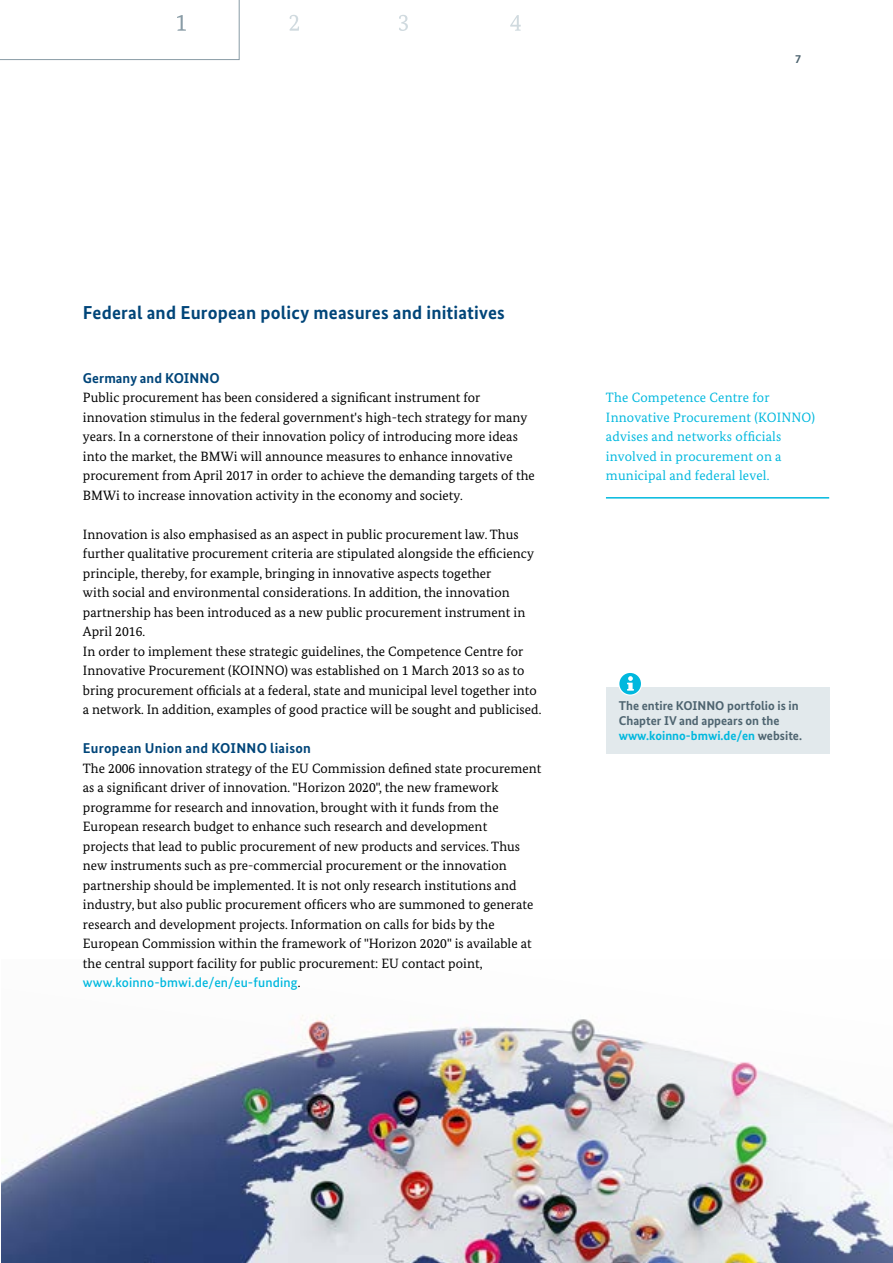
<style>
.page{position:relative;width:893px;height:1263px;background:#fff}
.page>*{position:absolute;margin:0;border:0;box-sizing:border-box;transform-origin:0 0}
.t1{font:700 18.75px "Bundes Sans";letter-spacing:.01em;color:#004579}
.t2{font:700 14.25px "Bundes Sans";letter-spacing:.015em;color:#004579}
.t3{font:13.5px/19.5px "Bundes Serif";letter-spacing:.005em;color:#000}
.t4{font:13.5px/19.5px "Bundes Serif";letter-spacing:.015em;color:#00b8de}
.t5{font:500 13.5px "Bundes Sans";letter-spacing:.01em;color:#00b8de}
.t6{font:700 12.75px/15.3px "Bundes Sans";color:#4e6470}
.t7{font:700 12px "Bundes Sans";color:#4e6470}
.s1{font-family:"Bundes Serif";font-weight:400;color:#000}
.s2{color:#00b8de}
</style>
<div class="page">
<svg style="left:289px;top:15px;width:10px;height:16px"></svg>
<svg style="left:399px;top:15px;width:9px;height:16px"></svg>
<svg style="left:510px;top:15px;width:11px;height:16px"></svg>
<img style="left:1px;top:1015px;width:892px;height:248px">
<hr style="left:606px;top:497px;width:223px;height:2px;background:#00b8de">
<div style="left:606px;top:687px;width:223px;height:66px;background:#e2e9ec"></div>
<div style="left:618px;top:672px;width:24px;height:24px;border:3px solid #fff;border-radius:50%"></div>
<svg style="left:619px;top:673px;width:22px;height:21px"></svg>
<svg style="left:0;top:0;width:240px;height:60px"></svg>
<p class="t7" style="left:795px;top:52px;width:7px">7</p>
<h1 class="t1" style="left:83px;top:301px;width:423px">Federal and European policy measures and initiatives</h1>
<p class="t2" style="left:83px;top:369px;width:138px">Germany and KOINNO</p>
<p class="t3" style="left:83px;top:387px;width:453px">Public procurement has been considered a significant instrument for innovation stimulus in the federal government's high-tech strategy for many years. In a cornerstone of their innovation policy of introducing more ideas into the market, the BMWi will announce measures to enhance innovative procurement from April 2017 in order to achieve the demanding targets of the BMWi to increase innovation activity in the economy and society.</p>
<p class="t3" style="left:83px;top:524px;width:460px">Innovation is also emphasised as an aspect in public procurement law. Thus further qualitative procurement criteria are stipulated alongside the efficiency principle, thereby, for example, bringing in innovative aspects together<br>with social and environmental considerations. In addition, the innovation partnership has been introduced as a new public procurement instrument in April 2016.<br>In order to implement these strategic guidelines, the Competence Centre for Innovative Procurement (KOINNO) was established on 1 March 2013 so as to bring procurement officials at a federal, state and municipal level together into a network. In addition, examples of good practice will be sought and publicised.</p>
<p class="t2" style="left:83px;top:739px;width:229px">European Union and KOINNO liaison</p>
<p class="t3" style="left:83px;top:758px;width:460px">The 2006 innovation strategy of the EU Commission defined state procurement as a significant driver of innovation. "Horizon 2020", the new framework programme for research and innovation, brought with it funds from the European research budget to enhance such research and development<br>projects that lead to public procurement of new products and services. Thus new instruments such as pre-commercial procurement or the innovation partnership should be implemented. It is not only research institutions and industry, but also public procurement officers who are summoned to generate research and development projects. Information on calls for bids by the European Commission within the framework of "Horizon 2020" is available at the central support facility for public procurement: EU contact point,</p>
<p class="t5" style="left:83px;top:974px;width:219px">www.koinno-bmwi.de/en/eu-funding<span class="s1">.</span></p>
<p class="t4" style="left:606px;top:387px;width:211px">The Competence Centre for<br>Innovative Procurement (KOINNO) advises and networks officials involved in procurement on a municipal and federal level.</p>
<p class="t6" style="left:619px;top:697px;width:185px">The entire KOINNO portfolio is in<br>Chapter IV and appears on the <span class="s2">www.koinno-bmwi.de/en</span> website.</p>
</div>
